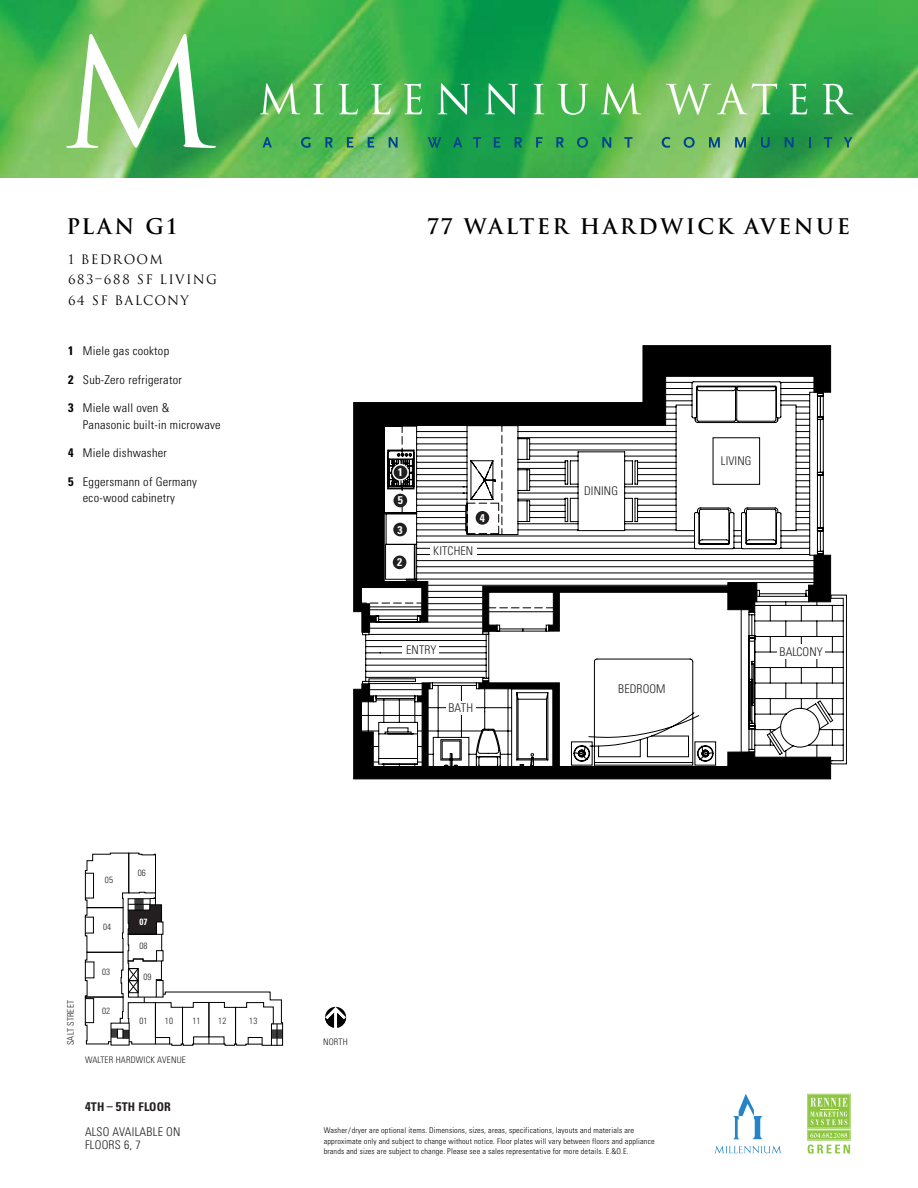
<style>
.page{position:relative;width:918px;height:1188px;background:#fff}
.page>*{position:absolute;margin:0;border:0;box-sizing:border-box;transform-origin:0 0}
.t1{font:700 21px "Trajan";letter-spacing:.12em;color:#000}
.t2{font:12.75px/21px "Trajan";letter-spacing:.1em;color:#000}
.t3{font:300 condensed 12px/16.5px "Univers";letter-spacing:.02em;color:#000}
.t4{font:300 condensed 12px "Univers";letter-spacing:.01em;color:#221f1f}
.t5{font:300 condensed 12px/13.5px "Univers";letter-spacing:.02em;color:#231f20}
.t6{font:700 condensed 12px "Univers";letter-spacing:.02em;color:#231f20}
.t7{font:700 condensed 11.25px "Univers";color:#fff}
.t8{font:300 condensed 9px "Univers";letter-spacing:.02em;color:#231f20}
.t9{font:700 condensed 9px "Univers";color:#fff}
.t10{font:300 condensed 7.8px/10.5px "Univers";letter-spacing:.02em;color:#000}
.s1{font-weight:700;font-size:12.3px}
.s2{font-size:12.75px}
</style>
<div class="page">
<img style="left:0;top:177px;width:918px;height:1px">
<svg style="left:807px;top:1094px;width:44px;height:60px;background:#b2d87f"></svg>
<svg style="left:733px;top:1094px;width:30px;height:45px"></svg>
<svg style="left:715px;top:1146px;width:66px;height:7px"></svg>
<img style="left:0;top:0;width:918px;height:177px">
<svg style="left:66px;top:34px;width:150px;height:114px"></svg>
<svg style="left:263px;top:137px;width:9px;height:11px"></svg>
<svg style="left:301px;top:137px;width:9px;height:11px"></svg>
<svg style="left:325px;top:137px;width:8px;height:11px"></svg>
<svg style="left:347px;top:137px;width:6px;height:11px"></svg>
<svg style="left:368px;top:137px;width:6px;height:11px"></svg>
<svg style="left:389px;top:137px;width:9px;height:11px"></svg>
<svg style="left:428px;top:137px;width:13px;height:11px"></svg>
<svg style="left:453px;top:137px;width:9px;height:11px"></svg>
<svg style="left:473px;top:137px;width:8px;height:11px"></svg>
<svg style="left:494px;top:137px;width:6px;height:11px"></svg>
<svg style="left:515px;top:137px;width:7px;height:11px"></svg>
<svg style="left:536px;top:137px;width:7px;height:11px"></svg>
<svg style="left:556px;top:137px;width:8px;height:11px"></svg>
<svg style="left:577px;top:137px;width:11px;height:11px"></svg>
<svg style="left:602px;top:137px;width:9px;height:11px"></svg>
<svg style="left:624px;top:137px;width:9px;height:11px"></svg>
<svg style="left:662px;top:137px;width:8px;height:11px"></svg>
<svg style="left:684px;top:137px;width:11px;height:11px"></svg>
<svg style="left:709px;top:137px;width:11px;height:11px"></svg>
<svg style="left:735px;top:137px;width:11px;height:11px"></svg>
<svg style="left:761px;top:137px;width:9px;height:11px"></svg>
<svg style="left:785px;top:137px;width:9px;height:11px"></svg>
<svg style="left:809px;top:137px;width:2px;height:11px"></svg>
<svg style="left:824px;top:137px;width:8px;height:11px"></svg>
<svg style="left:844px;top:137px;width:8px;height:11px"></svg>
<svg style="left:260px;top:83px;width:40px;height:31px"></svg>
<svg style="left:313px;top:84px;width:11px;height:30px"></svg>
<svg style="left:339px;top:84px;width:19px;height:30px"></svg>
<svg style="left:371px;top:84px;width:20px;height:30px"></svg>
<svg style="left:404px;top:84px;width:18px;height:30px"></svg>
<svg style="left:438px;top:83px;width:32px;height:32px"></svg>
<svg style="left:485px;top:83px;width:33px;height:32px"></svg>
<svg style="left:534px;top:84px;width:10px;height:30px"></svg>
<svg style="left:558px;top:84px;width:30px;height:31px"></svg>
<svg style="left:601px;top:83px;width:40px;height:31px"></svg>
<svg style="left:666px;top:84px;width:45px;height:31px"></svg>
<svg style="left:717px;top:83px;width:60px;height:31px;background:#97cf84"></svg>
<svg style="left:789px;top:84px;width:18px;height:30px"></svg>
<svg style="left:823px;top:84px;width:30px;height:30px"></svg>
<svg style="left:85px;top:853px;width:198px;height:193px"></svg>
<svg style="left:325px;top:1007px;width:21px;height:21px"></svg>
<svg style="left:831px;top:376px;width:16px;height:391px"></svg>
<svg style="left:353px;top:345px;width:478px;height:434px"></svg>
<div style="left:430px;top:547px;width:46px;height:9px;background:#fff"></div>
<div style="left:403px;top:645px;width:36px;height:9px;background:#fff"></div>
<div style="left:777px;top:645px;width:48px;height:14px;background:#fff"></div>
<div style="left:446px;top:701px;width:29px;height:14px;background:#fff"></div>
<div style="left:393px;top:556px;width:13px;height:13px;background:#221f1f;border-radius:50%"></div>
<div style="left:393px;top:523px;width:14px;height:13px;background:#221f1f;border-radius:50%"></div>
<div style="left:476px;top:511px;width:13px;height:14px;background:#221f1f;border-radius:50%"></div>
<div style="left:394px;top:494px;width:13px;height:13px;background:#221f1f;border-radius:50%"></div>
<svg style="left:392px;top:464px;width:17px;height:17px"></svg>
<h1 class="t1" style="left:67px;top:213px;width:112px">PLAN G1</h1>
<h2 class="t2" style="left:68px;top:248px;width:151px">1 BEDROOM<br>683–688 SF LIVING<br>64 SF BALCONY</h2>
<h3 class="t3" style="left:68px;top:343px;width:103px"><span class="s1">1</span> Miele gas cooktop</h3>
<h3 class="t3" style="left:68px;top:371px;width:115px"><span class="s1">2</span> Sub-Zero refrigerator</h3>
<h3 class="t3" style="left:83px;top:400px;width:139px;text-indent:-15px"><span class="s1">3</span> Miele wall oven &amp;<br>Panasonic built-in microwave</h3>
<h3 class="t3" style="left:68px;top:445px;width:100px"><span class="s1">4</span> Miele dishwasher</h3>
<h3 class="t3" style="left:68px;top:473px;width:130px;text-align:center"><span class="s1">5</span> Eggersmann of Germany eco-wood cabinetry</h3>
<p class="t8" style="left:105px;top:875px;width:10px">05</p>
<p class="t8" style="left:138px;top:868px;width:10px">06</p>
<p class="t8" style="left:65px;top:1045px;width:47px;rotate:-90deg">SALT STREET</p>
<p class="t8" style="left:103px;top:922px;width:10px">04</p>
<p class="t8" style="left:102px;top:967px;width:10px">03</p>
<p class="t8" style="left:102px;top:1005px;width:10px">02</p>
<p class="t9" style="left:139px;top:916px;width:10px">07</p>
<p class="t8" style="left:139px;top:941px;width:10px">08</p>
<p class="t8" style="left:143px;top:971px;width:10px">09</p>
<p class="t8" style="left:139px;top:1016px;width:10px">01</p>
<p class="t8" style="left:165px;top:1016px;width:10px">10</p>
<p class="t8" style="left:192px;top:1016px;width:10px">11</p>
<p class="t8" style="left:218px;top:1016px;width:10px">12</p>
<p class="t8" style="left:249px;top:1016px;width:10px">13</p>
<p class="t8" style="left:85px;top:1055px;width:102px">WALTER HARDWICK AVENUE</p>
<h3 class="t6" style="left:85px;top:1100px;width:87px"><span class="s2">4</span>TH – <span class="s2">5</span>TH FLOOR</h3>
<h3 class="t5" style="left:85px;top:1125px;width:97px">ALSO AVAILABLE ON<br>FLOORS 6, 7</h3>
<h1 class="t1" style="left:427px;top:213px;width:424px">77 WALTER HARDWICK AVENUE</h1>
<h3 class="t7" style="left:398px;top:465px;width:7px">1</h3>
<h3 class="t7" style="left:398px;top:494px;width:7px">5</h3>
<h3 class="t7" style="left:398px;top:523px;width:7px">3</h3>
<h3 class="t7" style="left:397px;top:555px;width:7px">2</h3>
<h3 class="t7" style="left:480px;top:511px;width:7px">4</h3>
<h3 class="t4" style="left:433px;top:544px;width:42px">KITCHEN</h3>
<h3 class="t4" style="left:584px;top:483px;width:35px">DINING</h3>
<h3 class="t4" style="left:721px;top:454px;width:32px">LIVING</h3>
<h3 class="t4" style="left:406px;top:642px;width:32px">ENTRY</h3>
<h3 class="t4" style="left:780px;top:645px;width:45px">BALCONY</h3>
<h3 class="t4" style="left:448px;top:701px;width:26px">BATH</h3>
<p class="t8" style="left:323px;top:1036px;width:26px">NORTH</p>
<h3 class="t4" style="left:618px;top:682px;width:49px">BEDROOM</h3>
<p class="t10" style="left:324px;top:1125px;width:332px">Washer/dryer are optional items. Dimensions, sizes, areas, specifications, layouts and materials are approximate only and subject to change without notice. Floor plates will vary between floors and appliance brands and sizes are subject to change. Please see a sales representative for more details. E.&amp;O.E.</p>
</div>
